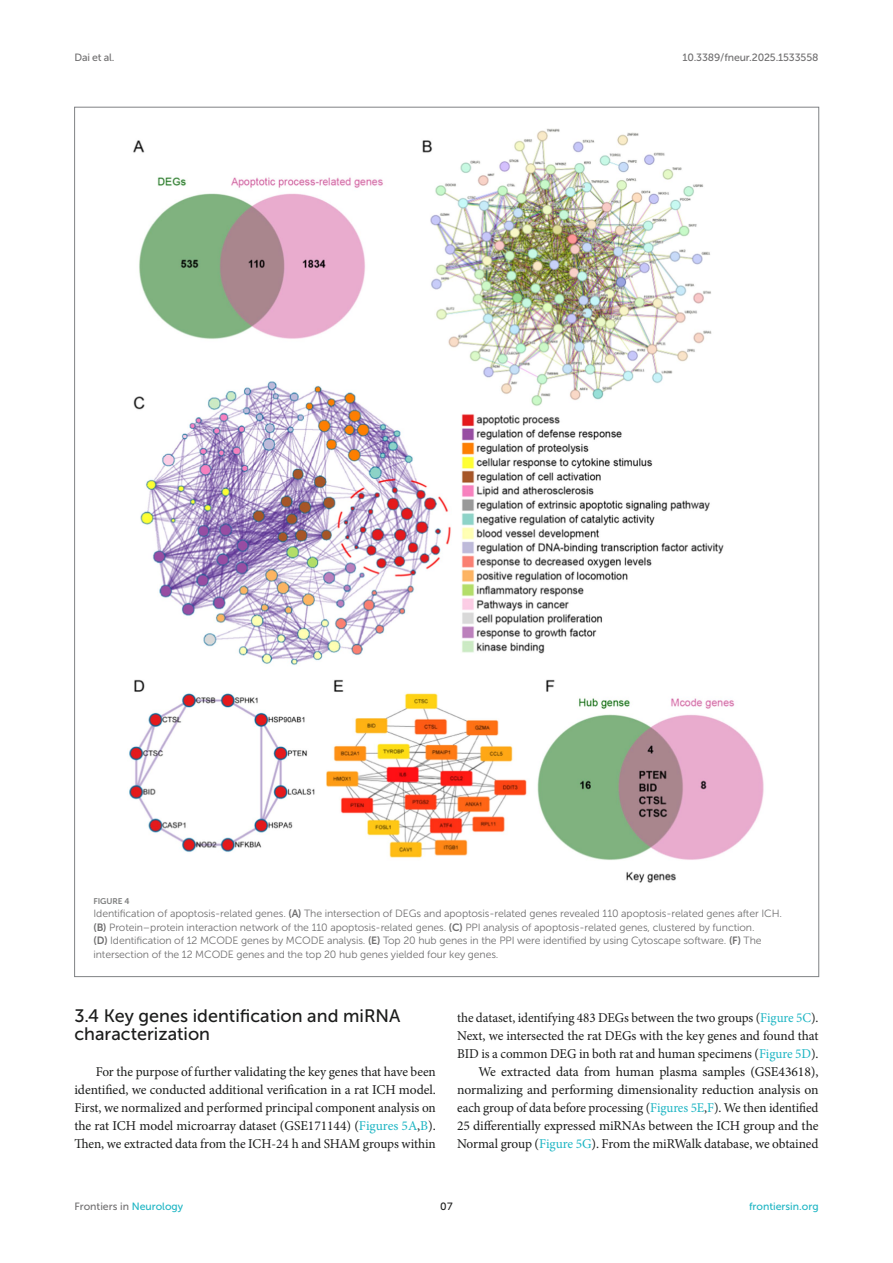
<style>
.page{position:relative;width:893px;height:1263px;background:#fff}
.page>*{position:absolute;margin:0;border:0;box-sizing:border-box;transform-origin:0 0}
.HEAD_2{font:18px/18px "Museo Sans 500";color:#1b1c1b}
.TEXT{font:13.5px/18px "Minion Pro";letter-spacing:-.005em;color:#1b1c1b;text-align:justify}
.FIG_LEG{font:10.5px/13.5px "Museo Sans 300";letter-spacing:-.01em;color:#706f70}
.t1{font:10.5px "Museo Sans 500";letter-spacing:-.015em;color:#706f70}
.t2{font:10.5px "Museo Sans 500";color:#1db5c3}
.t3{font:10.5px "Museo Sans 500";color:#1b1c1b}
.FIG_HD{font:8.25px "Museo Sans 700";letter-spacing:-.01em;color:#7e7f7f}
.s1{font-family:"Museo Sans 700"}
.s2{color:#1db5c3}
</style>
<div class="page">
<img style="left:129px;top:128px;width:635px;height:755px">
<p class="t1" style="left:74px;top:52px;width:42px">Dai et al.</p>
<p class="t1" style="left:682px;top:52px;width:138px">10.3389/fneur.2025.1533558</p>
<p class="FIG_HD" style="left:94px;top:896px;width:37px">FIGURE 4</p>
<p class="FIG_LEG" style="left:94px;top:907px;width:690px">Identification of apoptosis-related genes. <span class="s1">(A)</span> The intersection of DEGs and apoptosis-related genes revealed 110 apoptosis-related genes after ICH. <span class="s1">(B)</span> Protein–protein interaction network of the 110 apoptosis-related genes. <span class="s1">(C)</span> PPI analysis of apoptosis-related genes, clustered by function.<br><span class="s1">(D)</span> Identification of 12 MCODE genes by MCODE analysis. <span class="s1">(E)</span> Top 20 hub genes in the PPI were identified by using Cytoscape software. <span class="s1">(F)</span> The intersection of the 12 MCODE genes and the top 20 hub genes yielded four key genes.</p>
<p class="HEAD_2" style="left:74px;top:1007px;width:328px">3.4 Key genes identification and miRNA characterization</p>
<p class="TEXT" style="left:74px;top:1063px;width:363px;text-indent:21px">For the purpose of further validating the key genes that have been identified, we conducted additional verification in a rat ICH model.<br>First, we normalized and performed principal component analysis on the rat ICH model microarray dataset (GSE171144) (<span class="s2">Figures 5A</span>,<span class="s2">B</span>).<br>Then, we extracted data from the ICH-24 h and SHAM groups within</p>
<p class="TEXT" style="left:457px;top:1009px;width:363px">the dataset, identifying 483 DEGs between the two groups (<span class="s2">Figure 5C</span>).<br>Next, we intersected the rat DEGs with the key genes and found that BID is a common DEG in both rat and human specimens (<span class="s2">Figure 5D</span>).</p>
<p class="TEXT" style="left:457px;top:1063px;width:363px;text-indent:21px">We extracted data from human plasma samples (GSE43618), normalizing and performing dimensionality reduction analysis on each group of data before processing (<span class="s2">Figures 5E</span>,<span class="s2">F</span>). We then identified 25 differentially expressed miRNAs between the ICH group and the Normal group (<span class="s2">Figure 5G</span>). From the miRWalk database, we obtained</p>
<p class="t1" style="left:74px;top:1200px;width:110px">Frontiers in <span class="s2">Neurology</span></p>
<p class="t3" style="left:440px;top:1200px;width:14px">07</p>
<p class="t2" style="left:749px;top:1200px;width:71px">frontiersin.org</p>
</div>
